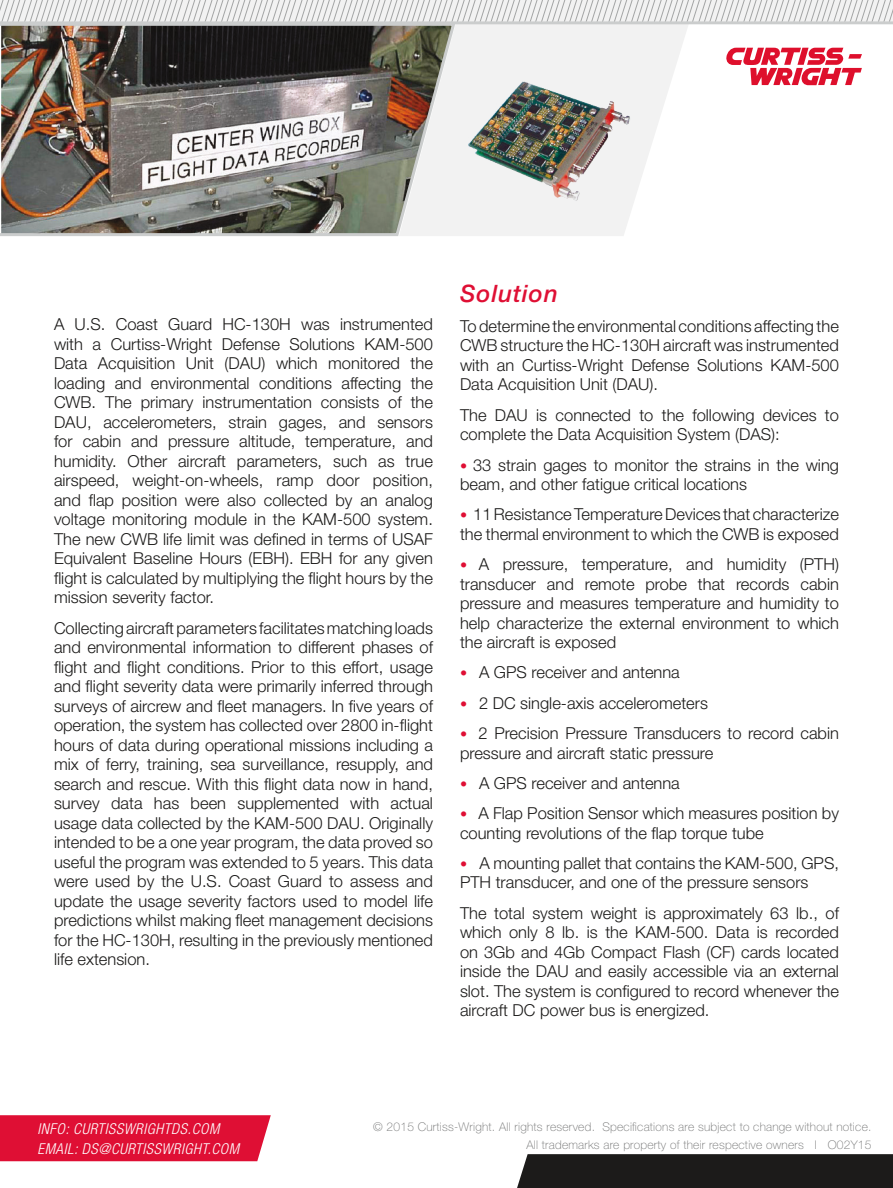
<style>
.page{position:relative;width:893px;height:1188px;background:#fff}
.page>*{position:absolute;margin:0;border:0;box-sizing:border-box;transform-origin:0 0}
.Body_Text{font:italic 500 24px "Helvetica Neue LT Std";letter-spacing:.04em;color:#df0f34}
.Body_Text-2{font:300 16.5px/19.5px "Helvetica Neue LT Std";color:#1c1b1a}
.Body_Text-3{font:italic 300 condensed 15px "Helvetica Neue LT Std";letter-spacing:.04em;color:#fff}
.t1{font:100 12px/17.2px "Helvetica Neue LT Std";letter-spacing:.02em;color:#6f7070;text-align:right}
.s1{font-weight:400;font-size:14.25px;color:#df0f34}
</style>
<div class="page">
<div style="left:0;top:1115px;width:271px;height:46px;background:#df0f34"></div>
<div style="left:517px;top:1154px;width:376px;height:34px;background:#1c1b1a"></div>
<svg style="left:726px;top:48px;width:136px;height:37px"></svg>
<img style="left:0;top:24px;width:399px;height:212px">
<svg style="left:0;top:0;width:893px;height:21px"></svg>
<hr style="left:0;top:21px;width:893px;height:3px;background:#cbcdcd">
<svg style="left:399px;top:24px;width:290px;height:212px;fill:#f2f2f2"></svg>
<img style="left:468px;top:81px;width:163px;height:120px">
<p class="Body_Text-2" style="left:54px;top:314px;width:381px;text-align:justify">A U.S. Coast Guard HC-130H was instrumented with a Curtiss-Wright Defense Solutions KAM-500<br>Data Acquisition Unit (DAU) which monitored the loading and environmental conditions affecting the CWB. The primary instrumentation consists of the DAU, accelerometers, strain gages, and sensors for cabin and pressure altitude, temperature, and humidity. Other aircraft parameters, such as true airspeed, weight-on-wheels, ramp door position, and flap position were also collected by an analog voltage monitoring module in the KAM-500 system.<br>The new CWB life limit was defined in terms of USAF Equivalent Baseline Hours (EBH). EBH for any given flight is calculated by multiplying the flight hours by the mission severity factor.</p>
<p class="Body_Text-2" style="left:54px;top:618px;width:381px;text-align:justify">Collecting aircraft parameters facilitates matching loads and environmental information to different phases of flight and flight conditions. Prior to this effort, usage and flight severity data were primarily inferred through surveys of aircrew and fleet managers. In five years of operation, the system has collected over 2800 in-flight hours of data during operational missions including a mix of ferry, training, sea surveillance, resupply, and search and rescue. With this flight data now in hand, survey data has been supplemented with actual usage data collected by the KAM-500 DAU. Originally intended to be a one year program, the data proved so useful the program was extended to 5 years. This data were used by the U.S. Coast Guard to assess and update the usage severity factors used to model life predictions whilst making fleet management decisions for the HC-130H, resulting in the previously mentioned life extension.</p>
<p class="Body_Text" style="left:460px;top:279px;width:99px">Solution</p>
<p class="Body_Text-2" style="left:460px;top:316px;width:380px;text-align:justify">To determine the environmental conditions affecting the CWB structure the HC-130H aircraft was instrumented with an Curtiss-Wright Defense Solutions KAM-500<br>Data Acquisition Unit (DAU).</p>
<p class="Body_Text-2" style="left:460px;top:405px;width:381px">The DAU is connected to the following devices to complete the Data Acquisition System (DAS):</p>
<p class="Body_Text-2" style="left:460px;top:455px;width:381px"><span class="s1">•</span> 33 strain gages to monitor the strains in the wing beam, and other fatigue critical locations</p>
<p class="Body_Text-2" style="left:460px;top:504px;width:380px"><span class="s1">•</span> 11 Resistance Temperature Devices that characterize the thermal environment to which the CWB is exposed</p>
<p class="Body_Text-2" style="left:460px;top:554px;width:380px;text-align:justify"><span class="s1">•</span> A pressure, temperature, and humidity (PTH) transducer and remote probe that records cabin pressure and measures temperature and humidity to help characterize the external environment to which the aircraft is exposed</p>
<p class="Body_Text-2" style="left:460px;top:662px;width:221px"><span class="s1">•</span> A GPS receiver and antenna</p>
<p class="Body_Text-2" style="left:460px;top:693px;width:249px"><span class="s1">•</span> 2 DC single-axis accelerometers</p>
<p class="Body_Text-2" style="left:460px;top:723px;width:380px"><span class="s1">•</span> 2 Precision Pressure Transducers to record cabin pressure and aircraft static pressure</p>
<p class="Body_Text-2" style="left:460px;top:773px;width:221px"><span class="s1">•</span> A GPS receiver and antenna</p>
<p class="Body_Text-2" style="left:460px;top:803px;width:380px"><span class="s1">•</span> A Flap Position Sensor which measures position by counting revolutions of the flap torque tube</p>
<p class="Body_Text-2" style="left:460px;top:853px;width:380px"><span class="s1">•</span> A mounting pallet that contains the KAM-500, GPS,<br>PTH transducer, and one of the pressure sensors</p>
<p class="Body_Text-2" style="left:460px;top:903px;width:381px;text-align:justify">The total system weight is approximately 63 lb., of which only 8 lb. is the KAM-500. Data is recorded on 3Gb and 4Gb Compact Flash (CF) cards located inside the DAU and easily accessible via an external slot. The system is configured to record whenever the aircraft DC power bus is energized.</p>
<p class="Body_Text-3" style="left:38px;top:1120px;width:183px">INFO: CURTISSWRIGHTDS.COM</p>
<p class="Body_Text-3" style="left:38px;top:1140px;width:203px">EMAIL: DS@CURTISSWRIGHT.COM</p>
<p class="t1" style="left:373px;top:1118px;width:500px">© 2015 Curtiss-Wright. All rights reserved. Specifications are subject to change without notice.<br>All trademarks are property of their respective owners I O02Y15</p>
</div>
